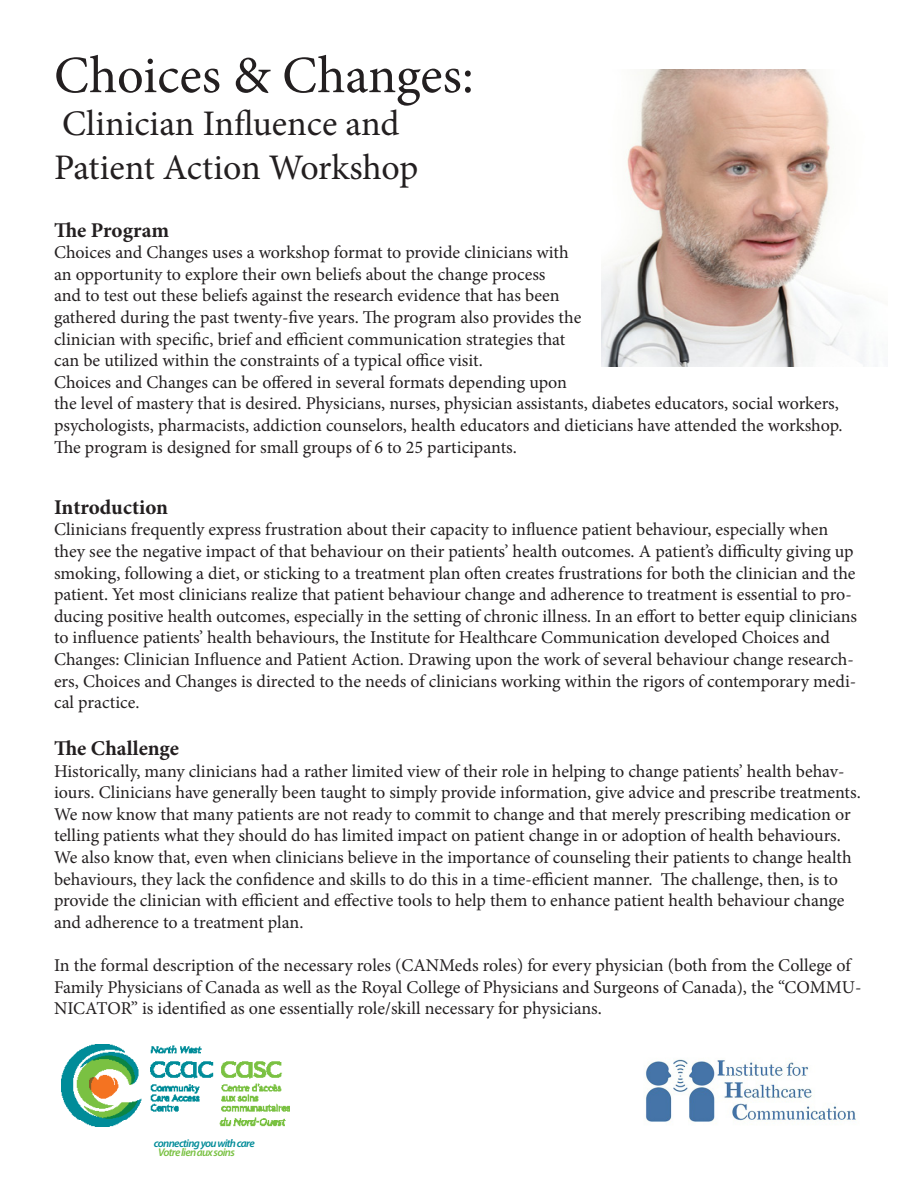
<style>
.page{position:relative;width:918px;height:1188px;background:#fff}
.page>*{position:absolute;margin:0;border:0;box-sizing:border-box;transform-origin:0 0}
.t1{font:52.5px "Minion Pro";color:#231f20}
.t2{font:36px "Minion Pro";color:#231f20}
.t3{font:700 21px "Minion Pro";color:#231f20}
.t4{font:18px/21.6px "Minion Pro";color:#231f20}
.t5{font:italic 600 11.25px "Myriad Pro";letter-spacing:-.06em;color:#008b98}
.t6{font:italic 600 11.25px "Myriad Pro";letter-spacing:-.06em;color:#79c142}
</style>
<div class="page">
<img style="left:61px;top:1044px;width:229px;height:82px">
<img style="left:645px;top:1059px;width:211px;height:63px">
<img style="left:601px;top:69px;width:264px;height:298px">
<p class="t1" style="left:54px;top:40px;width:421px">Choices &amp; Changes:</p>
<p class="t2" style="left:62px;top:100px;width:339px">Clinician Influence and</p>
<p class="t2" style="left:54px;top:143px;width:366px">Patient Action Workshop</p>
<p class="t3" style="left:54px;top:215px;width:117px">The Program</p>
<p class="t4" style="left:54px;top:242px;width:529px">Choices and Changes uses a workshop format to provide clinicians with an opportunity to explore their own beliefs about the change process<br>and to test out these beliefs against the research evidence that has been gathered during the past twenty-five years. The program also provides the clinician with specific, brief and efficient communication strategies that can be utilized within the constraints of a typical office visit.</p>
<p class="t4" style="left:54px;top:371px;width:790px">Choices and Changes can be offered in several formats depending upon<br>the level of mastery that is desired. Physicians, nurses, physician assistants, diabetes educators, social workers, psychologists, pharmacists, addiction counselors, health educators and dieticians have attended the workshop.<br>The program is designed for small groups of 6 to 25 participants.</p>
<p class="t3" style="left:54px;top:492px;width:116px">Introduction</p>
<p class="t4" style="left:54px;top:519px;width:805px">Clinicians frequently express frustration about their capacity to influence patient behaviour, especially when they see the negative impact of that behaviour on their patients’ health outcomes. A patient’s difficulty giving up smoking, following a diet, or sticking to a treatment plan often creates frustrations for both the clinician and the patient. Yet most clinicians realize that patient behaviour change and adherence to treatment is essential to pro&shy;ducing positive health outcomes, especially in the setting of chronic illness. In an effort to better equip clinicians to influence patients’ health behaviours, the Institute for Healthcare Communication developed Choices and Changes: Clinician Influence and Patient Action. Drawing upon the work of several behaviour change research&shy;ers, Choices and Changes is directed to the needs of clinicians working within the rigors of contemporary medi&shy;cal practice.</p>
<p class="t3" style="left:54px;top:734px;width:127px">The Challenge</p>
<p class="t4" style="left:54px;top:760px;width:808px">Historically, many clinicians had a rather limited view of their role in helping to change patients’ health behav&shy;iours. Clinicians have generally been taught to simply provide information, give advice and prescribe treatments.<br>We now know that many patients are not ready to commit to change and that merely prescribing medication or telling patients what they should do has limited impact on patient change in or adoption of health behaviours.<br>We also know that, even when clinicians believe in the importance of counseling their patients to change health behaviours, they lack the confidence and skills to do this in a time-efficient manner. The challenge, then, is to provide the clinician with efficient and effective tools to help them to enhance patient health behaviour change and adherence to a treatment plan.</p>
<p class="t4" style="left:54px;top:955px;width:809px">In the formal description of the necessary roles (CANMeds roles) for every physician (both from the College of<br>Family Physicians of Canada as well as the Royal College of Physicians and Surgeons of Canada), the “COMMU-<br>NICATOR” is identified as one essentially role/skill necessary for physicians.</p>
<p class="t5" style="left:154px;top:1136px;width:102px">connecting you with care</p>
<p class="t6" style="left:158px;top:1145px;width:78px">Votre lien aux soins</p>
</div>
